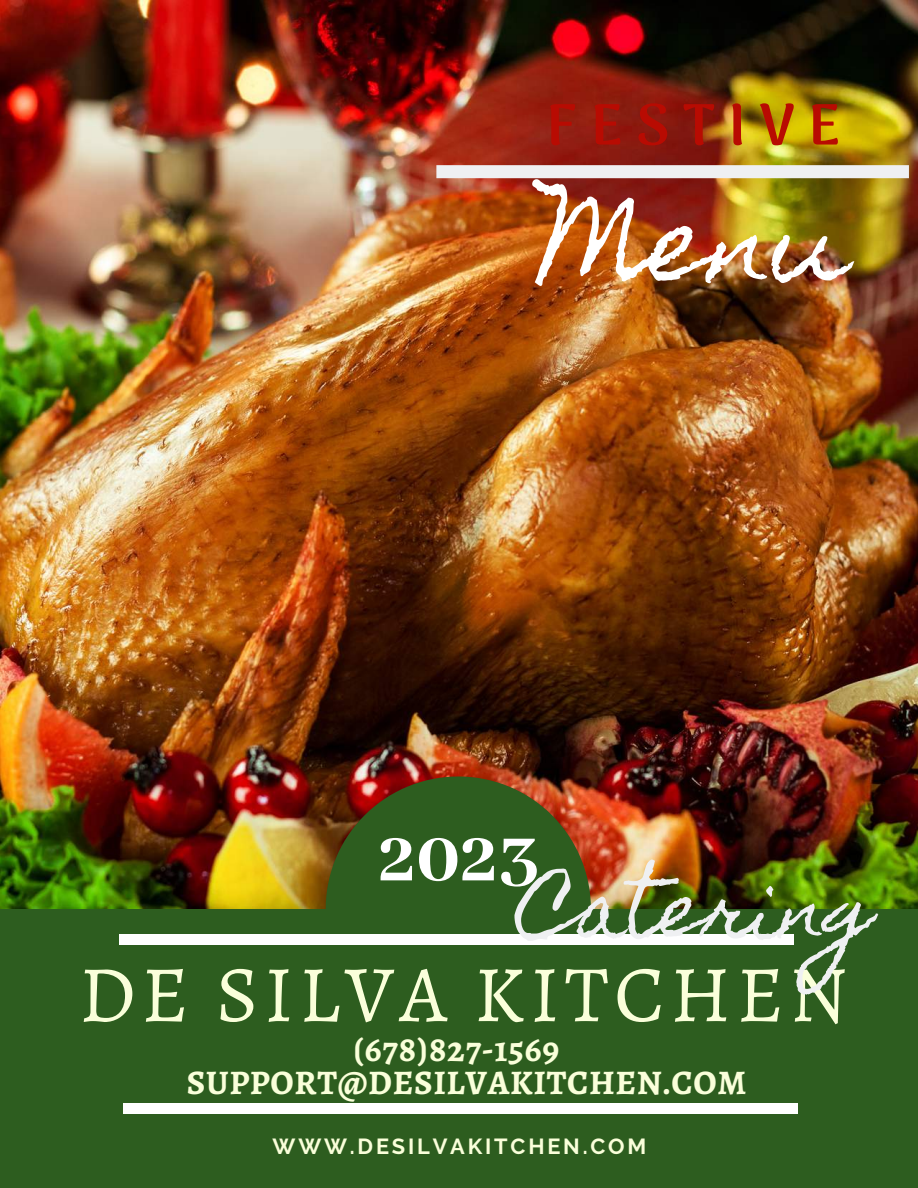
<style>
.page{position:relative;width:918px;height:1188px;background:#2d5d1f}
.page>*{position:absolute;margin:0;border:0;box-sizing:border-box;transform-origin:0 0}
.t1{font:103.5px "Homemade Apple";color:#fff}
.t2{font:80.4px "Alegreya SC";letter-spacing:.07em;color:#faffda}
.t3{font:800 79.05px "Abhaya Libre";color:#fff}
.t4{font:74.85px "Homemade Apple";color:#eff0f2}
.t5{font:900 57.9px "Arima Madurai";letter-spacing:.235em;color:#b80b02}
.t6{font:700 36.45px "Alegreya SC";letter-spacing:.02em;color:#faffda}
.t7{font:700 34.5px "Alegreya SC";letter-spacing:.02em;color:#faffda}
.t8{font:700 21.75px "Raleway";letter-spacing:.13em;color:#faffda}
</style>
<div class="page">
<img style="left:0;top:0;width:918px;height:909px">
<svg style="left:326px;top:777px;width:265px;height:158px"></svg>
<div style="left:119px;top:935px;width:675px;height:10px;background:#fff"></div>
<div style="left:123px;top:1104px;width:675px;height:10px;background:#fff"></div>
<svg style="left:436px;top:165px;width:473px;height:13px;background:#ededef"></svg>
<h3 class="t5" style="left:546px;top:91px;width:295px">FESTIVE</h3>
<h1 class="t1" style="left:539px;top:183px;width:309px">Menu</h1>
<h3 class="t3" style="left:378px;top:814px;width:163px">2023</h3>
<h3 class="t4" style="left:519px;top:866px;width:357px">Catering</h3>
<h2 class="t2" style="left:79px;top:939px;width:770px">DE SILVA KITCHEN</h2>
<p class="t6" style="left:353px;top:1024px;width:208px">(678)827-1569</p>
<p class="t7" style="left:187px;top:1059px;width:561px">SUPPORT@DESILVAKITCHEN.COM</p>
<p class="t8" style="left:273px;top:1133px;width:375px">WWW.DESILVAKITCHEN.COM</p>
</div>
